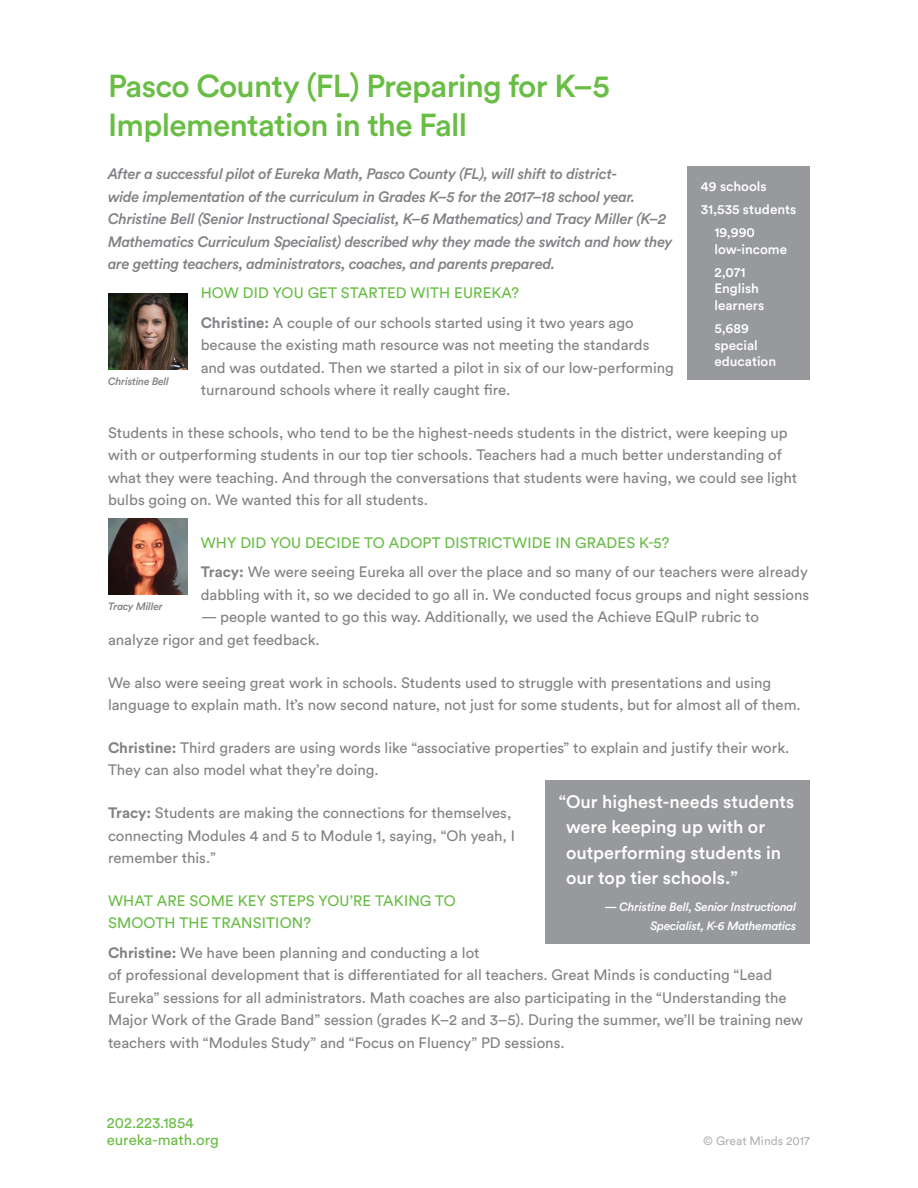
<style>
.page{position:relative;width:918px;height:1188px;background:#fff}
.page>*{position:absolute;margin:0;border:0;box-sizing:border-box;transform-origin:0 0}
.t1{font:500 31.5px/39px "Circular Std";letter-spacing:-.02em;color:#69bd45}
.t2{font:500 18px/25.5px "Circular Std";color:#fff}
.Text{font:15px/22.5px "Circular Std";color:#808285}
.t3{font:italic 500 15px/22.5px "Circular Std";letter-spacing:-.02em;color:#808285}
.question{font:15px/22.5px "Circular Std";letter-spacing:.01em;color:#68bc45}
.t4{font:15px/16.5px "Circular Std";color:#69bd45}
.t5{font:500 13.5px/16.5px "Circular Std";color:#fff}
.t6{font:italic 500 12px/19.5px "Circular Std";letter-spacing:-.02em;color:#fff;text-align:right}
.t7{font:12px "Circular Std";color:#b1b2b6}
.t8{font:italic 500 10.5px "Circular Std";letter-spacing:-.02em;color:#808285}
.s1{font-weight:700}
</style>
<div class="page">
<div style="left:545px;top:780px;width:265px;height:164px;background:#97999c"></div>
<img style="left:108px;top:294px;width:79px;height:76px">
<img style="left:108px;top:518px;width:79px;height:76px">
<div style="left:687px;top:166px;width:123px;height:214px;background:#97999c"></div>
<p class="t1" style="left:108px;top:66px;width:503px">Pasco County (FL) Preparing for K–5<br>Implementation in the Fall</p>
<p class="t3" style="left:108px;top:162px;width:566px">After a successful pilot of Eureka Math, Pasco County (FL), will shift to district-<br>wide implementation of the curriculum in Grades K–5 for the 2017–18 school year.<br>Christine Bell (Senior Instructional Specialist, K–6 Mathematics) and Tracy Miller (K–2<br>Mathematics Curriculum Specialist) described why they made the switch and how they are getting teachers, administrators, coaches, and parents prepared.</p>
<p class="question" style="left:201px;top:282px;width:320px">HOW DID YOU GET STARTED WITH EUREKA?</p>
<p class="Text" style="left:201px;top:311px;width:475px"><span class="s1">Christine:</span> A couple of our schools started using it two years ago because the existing math resource was not meeting the standards and was outdated. Then we started a pilot in six of our low-performing turnaround schools where it really caught fire.</p>
<p class="Text" style="left:108px;top:421px;width:691px">Students in these schools, who tend to be the highest-needs students in the district, were keeping up with or outperforming students in our top tier schools. Teachers had a much better understanding of what they were teaching. And through the conversations that students were having, we could see light bulbs going on. We wanted this for all students.</p>
<p class="question" style="left:201px;top:532px;width:470px">WHY DID YOU DECIDE TO ADOPT DISTRICTWIDE IN GRADES K-5?</p>
<p class="Text" style="left:201px;top:561px;width:610px"><span class="s1">Tracy:</span> We were seeing Eureka all over the place and so many of our teachers were already dabbling with it, so we decided to go all in. We conducted focus groups and night sessions</p>
<p class="Text" style="left:108px;top:606px;width:653px;text-indent:93px">— people wanted to go this way. Additionally, we used the Achieve EQuIP rubric to analyze rigor and get feedback.</p>
<p class="Text" style="left:108px;top:671px;width:694px">We also were seeing great work in schools. Students used to struggle with presentations and using language to explain math. It’s now second nature, not just for some students, but for almost all of them.</p>
<p class="Text" style="left:108px;top:736px;width:683px"><span class="s1">Christine:</span> Third graders are using words like “associative properties” to explain and justify their work.<br>They can also model what they’re doing.</p>
<p class="Text" style="left:108px;top:802px;width:409px"><span class="s1">Tracy:</span> Students are making the connections for themselves, connecting Modules 4 and 5 to Module 1, saying, “Oh yeah, I remember this.”</p>
<p class="question" style="left:108px;top:889px;width:349px">WHAT ARE SOME KEY STEPS YOU’RE TAKING TO<br>SMOOTH THE TRANSITION?</p>
<p class="Text" style="left:108px;top:941px;width:697px"><span class="s1">Christine:</span> We have been planning and conducting a lot<br>of professional development that is differentiated for all teachers. Great Minds is conducting “Lead Eureka” sessions for all administrators. Math coaches are also participating in the “Understanding the Major Work of the Grade Band” session (grades K–2 and 3–5). During the summer, we’ll be training new teachers with “Modules Study” and “Focus on Fluency” PD sessions.</p>
<p class="t5" style="left:701px;top:177px;width:67px">49 schools</p>
<p class="t5" style="left:701px;top:201px;width:97px">31,535 students</p>
<p class="t5" style="left:714px;top:224px;width:74px">19,990 low-income</p>
<p class="t5" style="left:714px;top:264px;width:51px">2,071<br>English learners</p>
<p class="t5" style="left:714px;top:320px;width:63px">5,689 special education</p>
<p class="t8" style="left:108px;top:375px;width:63px">Christine Bell</p>
<p class="t8" style="left:108px;top:599px;width:56px">Tracy Miller</p>
<p class="t2" style="left:566px;top:788px;width:230px;text-indent:-7px">“Our highest-needs students were keeping up with or outperforming students in our top tier schools.”</p>
<p class="t6" style="left:604px;top:896px;width:194px">— Christine Bell, Senior Instructional<br>Specialist, K-6 Mathematics</p>
<p class="t4" style="left:107px;top:1115px;width:113px">202.223.1854 eureka-math.org</p>
<p class="t7" style="left:703px;top:1134px;width:108px">© Great Minds 2017</p>
</div>
